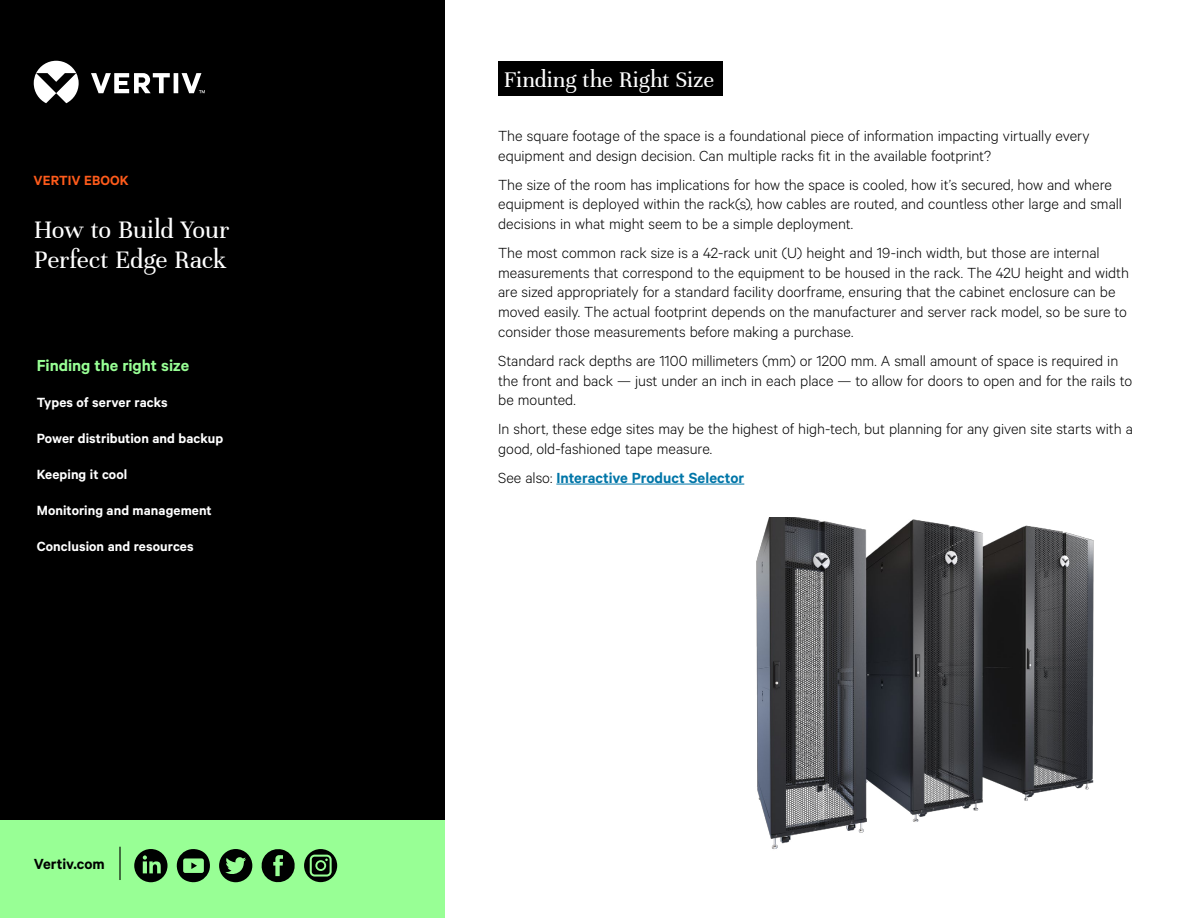
<style>
.page{position:relative;width:1188px;height:918px;background:#fff}
.page>*{position:absolute;margin:0;border:0;box-sizing:border-box;transform-origin:0 0}
.t1{font:27px/30px "Unna";letter-spacing:-.01em;color:#fff}
.t2{font:24px "Unna";letter-spacing:-.005em;color:#fff}
.t3{font:600 18px "Calibre";letter-spacing:-.005em;color:#98ff95}
.t4{font:300 16.5px/19.8px "Calibre";color:#000}
.t5{font:600 16.5px "Calibre";color:#0076a8}
.t6{font:600 16.5px "Calibre";color:#000}
.t7{font:600 15px "Calibre";letter-spacing:.005em;color:#fff}
.t8{font:600 15px "Calibre";letter-spacing:.005em;color:#fe5b1b}
.s1{font-weight:300;color:#000}
</style>
<div class="page">
<div style="left:498px;top:61px;width:225px;height:35px;background:#000"></div>
<div style="left:0;top:0;width:444px;height:918px;background:#000"></div>
<svg style="left:34px;top:61px;width:171px;height:42px"></svg>
<hr style="left:556px;top:484px;width:188px;height:1px;background:#0076a8">
<div style="left:0;top:821px;width:444px;height:97px;background:#98ff95"></div>
<hr style="left:119px;top:847px;width:2px;height:33px;background:#000">
<img style="left:756px;top:518px;width:338px;height:331px">
<svg style="left:134px;top:849px;width:34px;height:33px"></svg>
<svg style="left:177px;top:849px;width:33px;height:34px"></svg>
<svg style="left:219px;top:849px;width:33px;height:33px"></svg>
<svg style="left:262px;top:849px;width:33px;height:33px"></svg>
<svg style="left:304px;top:849px;width:33px;height:33px"></svg>
<p class="t8" style="left:34px;top:172px;width:97px">VERTIV EBOOK</p>
<h1 class="t1" style="left:34px;top:215px;width:197px">How to Build Your<br>Perfect Edge Rack</h1>
<p class="t3" style="left:37px;top:355px;width:154px">Finding the right size</p>
<p class="t7" style="left:37px;top:394px;width:132px">Types of server racks</p>
<p class="t7" style="left:37px;top:430px;width:188px">Power distribution and backup</p>
<p class="t7" style="left:37px;top:466px;width:92px">Keeping it cool</p>
<p class="t7" style="left:37px;top:502px;width:177px">Monitoring and management</p>
<p class="t7" style="left:37px;top:538px;width:158px">Conclusion and resources</p>
<p class="t6" style="left:34px;top:854px;width:73px">Vertiv.com</p>
<h2 class="t2" style="left:504px;top:65px;width:212px">Finding the Right Size</h2>
<p class="t4" style="left:498px;top:125px;width:593px">The square footage of the space is a foundational piece of information impacting virtually every equipment and design decision. Can multiple racks fit in the available footprint?</p>
<p class="t4" style="left:498px;top:174px;width:625px">The size of the room has implications for how the space is cooled, how it’s secured, how and where equipment is deployed within the rack(s), how cables are routed, and countless other large and small decisions in what might seem to be a simple deployment.</p>
<p class="t4" style="left:498px;top:242px;width:632px">The most common rack size is a 42-rack unit (U) height and 19-inch width, but those are internal measurements that correspond to the equipment to be housed in the rack. The 42U height and width are sized appropriately for a standard facility doorframe, ensuring that the cabinet enclosure can be moved easily. The actual footprint depends on the manufacturer and server rack model, so be sure to consider those measurements before making a purchase.</p>
<p class="t4" style="left:498px;top:350px;width:636px">Standard rack depths are 1100 millimeters (mm) or 1200 mm. A small amount of space is required in the front and back — just under an inch in each place — to allow for doors to open and for the rails to be mounted.</p>
<p class="t4" style="left:498px;top:419px;width:636px">In short, these edge sites may be the highest of high-tech, but planning for any given site starts with a good, old-fashioned tape measure.</p>
<p class="t5" style="left:498px;top:468px;width:248px"><span class="s1">See also:</span> Interactive Product Selector</p>
</div>
